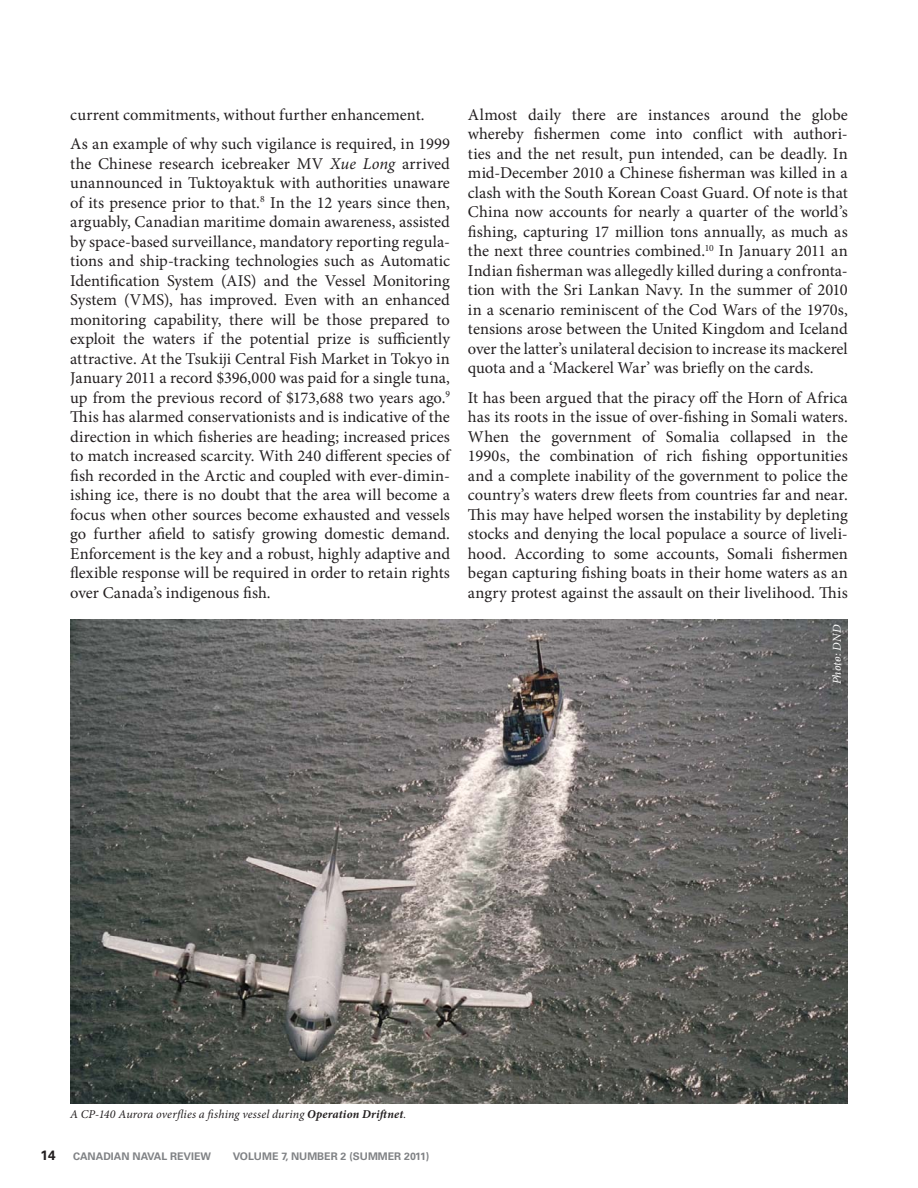
<style>
.page{position:relative;width:918px;height:1188px;background:#fff}
.page>*{position:absolute;margin:0;border:0;box-sizing:border-box;transform-origin:0 0}
.t1{font:16.5px/19.5px "Minion Pro";color:#231f20;text-align:justify}
.t2{font:700 13.5px "Univers";color:#231f20}
.t3{font:italic 12px "Minion Pro";letter-spacing:.01em;color:#231f20}
.t4{font:italic 12px "Minion Pro";color:#fff}
.t5{font:700 10.5px "Univers";color:#808285}
.s1{font-style:italic}
.s2{font-weight:700}
</style>
<div class="page">
<img style="left:70px;top:619px;width:778px;height:485px">
<p class="t1" style="left:70px;top:102px;width:381px;line-height:29.2px">current commitments, without further enhancement.<br>As an example of why such vigilance is required, in 1999</p>
<p class="t1" style="left:70px;top:155px;width:381px">the Chinese research icebreaker MV <span class="s1">Xue Long</span> arrived unannounced in Tuktoyaktuk with authorities unaware of its presence prior to that.<sup>8</sup> In the 12 years since then, arguably, Canadian maritime domain awareness, assisted by space-based surveillance, mandatory reporting regula&shy;tions and ship-tracking technologies such as Automatic Identification System (AIS) and the Vessel Monitoring System (VMS), has improved. Even with an enhanced monitoring capability, there will be those prepared to exploit the waters if the potential prize is sufficiently attractive. At the Tsukiji Central Fish Market in Tokyo in January 2011 a record $396,000 was paid for a single tuna, up from the previous record of $173,688 two years ago.<sup>9<br></sup>This has alarmed conservationists and is indicative of the direction in which fisheries are heading; increased prices to match increased scarcity. With 240 different species of fish recorded in the Arctic and coupled with ever-dimin&shy;ishing ice, there is no doubt that the area will become a focus when other sources become exhausted and vessels go further afield to satisfy growing domestic demand.<br>Enforcement is the key and a robust, highly adaptive and flexible response will be required in order to retain rights over Canada’s indigenous fish.</p>
<p class="t1" style="left:468px;top:106px;width:381px">Almost daily there are instances around the globe whereby fishermen come into conflict with authori&shy;ties and the net result, pun intended, can be deadly. In mid-December 2010 a Chinese fisherman was killed in a clash with the South Korean Coast Guard. Of note is that China now accounts for nearly a quarter of the world’s fishing, capturing 17 million tons annually, as much as the next three countries combined.<sup>10</sup> In January 2011 an Indian fisherman was allegedly killed during a confronta&shy;tion with the Sri Lankan Navy. In the summer of 2010 in a scenario reminiscent of the Cod Wars of the 1970s, tensions arose between the United Kingdom and Iceland over the latter’s unilateral decision to increase its mackerel quota and a ‘Mackerel War’ was briefly on the cards.</p>
<p class="t1" style="left:468px;top:389px;width:381px">It has been argued that the piracy off the Horn of Africa has its roots in the issue of over-fishing in Somali waters.<br>When the government of Somalia collapsed in the 1990s, the combination of rich fishing opportunities and a complete inability of the government to police the country’s waters drew fleets from countries far and near.<br>This may have helped worsen the instability by depleting stocks and denying the local populace a source of liveli&shy;hood. According to some accounts, Somali fishermen began capturing fishing boats in their home waters as an angry protest against the assault on their livelihood. This</p>
<p class="t4" style="left:832px;top:684px;width:61px;rotate:-90deg">Photo: DND</p>
<p class="t3" style="left:70px;top:1110px;width:338px">A CP-140 Aurora overflies a fishing vessel during <span class="s2">Operation Driftnet</span>.</p>
<p class="t2" style="left:40px;top:1151px;width:17px">14</p>
<p class="t5" style="left:73px;top:1153px;width:139px">CANADIAN NAVAL REVIEW</p>
<p class="t5" style="left:233px;top:1153px;width:198px">VOLUME 7, NUMBER 2 (SUMMER 2011)</p>
</div>
